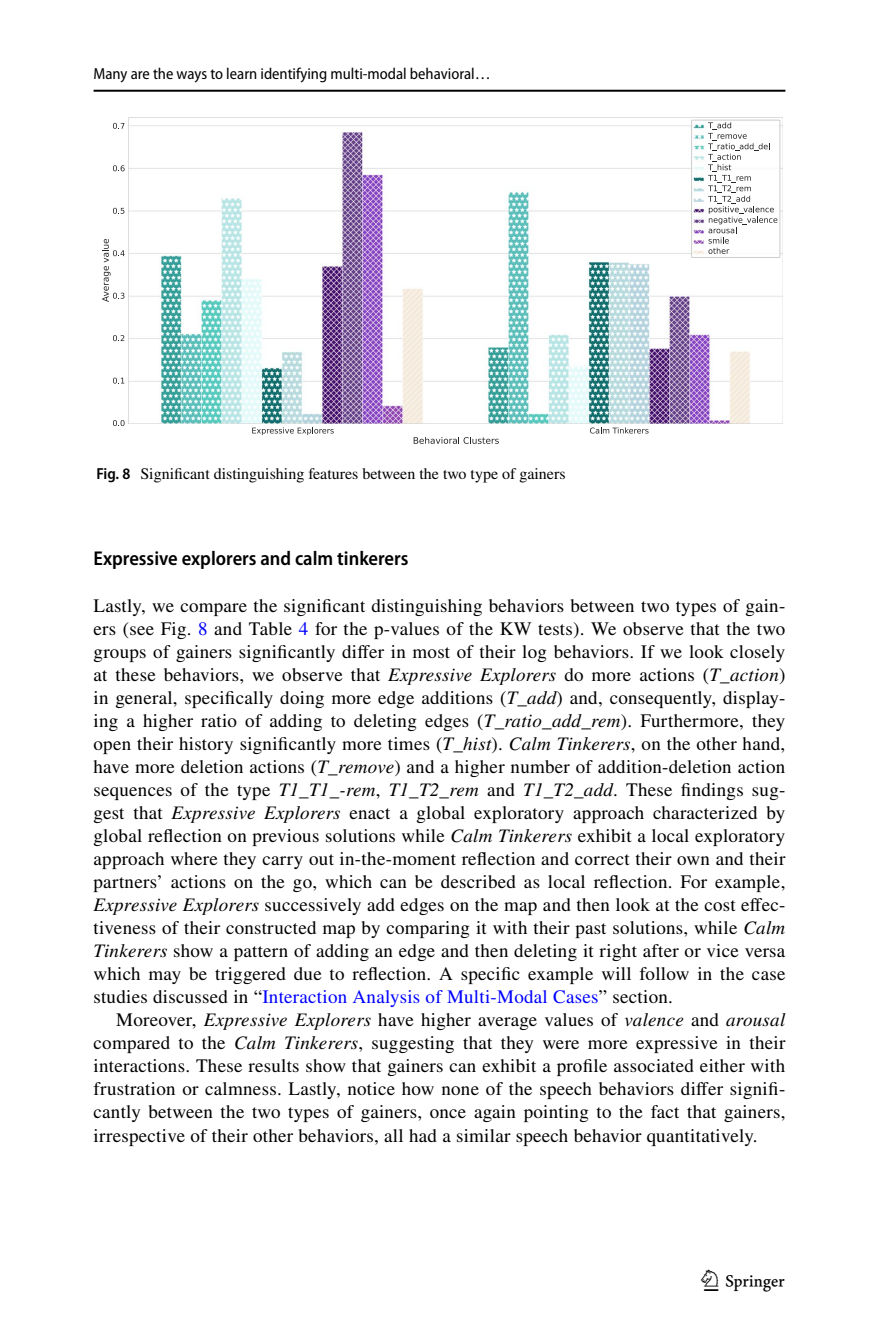
<style>
.page{position:relative;width:879px;height:1333px;background:#fff}
.page>*{position:absolute;margin:0;border:0;box-sizing:border-box;transform-origin:0 0}
.t1{font:30px "Springnew Regular 5";color:#000}
.t2{font:600 semi-condensed 20px "Myriad Pro";color:#000}
.t3{font:19px/23px "STIX";letter-spacing:.015em;color:#000;text-align:justify}
.t4{font:16px "STIX";color:#000}
.t5{font:16px "Myriad Pro Semi Cn 4";color:#000}
.s1{font-family:"Myriad Pro";font-weight:600;font-stretch:semi-condensed}
.s2{color:#00f}
.s3{font-style:italic}
</style>
<div class="page">
<hr style="left:94px;top:90px;width:691px;height:2px;background:#000">
<img style="left:129px;top:117px;width:653px;height:306px">
<svg style="left:252px;top:427px;width:82px;height:8px"></svg>
<svg style="left:590px;top:427px;width:58px;height:6px"></svg>
<svg style="left:414px;top:437px;width:85px;height:7px"></svg>
<svg style="left:113px;top:420px;width:12px;height:6px"></svg>
<svg style="left:113px;top:377px;width:11px;height:6px"></svg>
<svg style="left:113px;top:335px;width:11px;height:6px"></svg>
<svg style="left:113px;top:208px;width:11px;height:6px"></svg>
<svg style="left:113px;top:165px;width:12px;height:6px"></svg>
<svg style="left:113px;top:123px;width:11px;height:6px"></svg>
<svg style="left:102px;top:239px;width:23px;height:63px"></svg>
<div style="left:691px;top:120px;width:89px;height:138px;border:1px solid #ccc"></div>
<svg style="left:708px;top:122px;width:69px;height:132px"></svg>
<p class="t5" style="left:94px;top:65px;width:398px">Many are the ways to learn identifying multi-modal behavioral…</p>
<p class="t4" style="left:96px;top:462px;width:471px"><span class="s1">Fig. 8</span> Significant distinguishing features between the two type of gainers</p>
<p class="t2" style="left:94px;top:547px;width:316px">Expressive explorers and calm tinkerers</p>
<p class="t3" style="left:94px;top:595px;width:693px">Lastly, we compare the significant distinguishing behaviors between two types of gain&shy;ers (see Fig. <span class="s2">8</span> and Table <span class="s2">4</span> for the p-values of the KW tests). We observe that the two groups of gainers significantly differ in most of their log behaviors. If we look closely at these behaviors, we observe that <span class="s3">Expressive Explorers</span> do more actions (<span class="s3">T_action</span>) in general, specifically doing more edge additions (<span class="s3">T_add</span>) and, consequently, display&shy;ing a higher ratio of adding to deleting edges (<span class="s3">T_ratio_add_rem</span>). Furthermore, they open their history significantly more times (<span class="s3">T_hist</span>). <span class="s3">Calm Tinkerers</span>, on the other hand, have more deletion actions (<span class="s3">T_remove</span>) and a higher number of addition-deletion action sequences of the type <span class="s3">T1_T1_-rem</span>, <span class="s3">T1_T2_rem</span> and <span class="s3">T1_T2_add</span>. These findings sug&shy;gest that <span class="s3">Expressive Explorers</span> enact a global exploratory approach characterized by global reflection on previous solutions while <span class="s3">Calm Tinkerers</span> exhibit a local exploratory approach where they carry out in-the-moment reflection and correct their own and their partners’ actions on the go, which can be described as local reflection. For example, <span class="s3">Expressive Explorers</span> successively add edges on the map and then look at the cost effec&shy;tiveness of their constructed map by comparing it with their past solutions, while <span class="s3">Calm Tinkerers</span> show a pattern of adding an edge and then deleting it right after or vice versa which may be triggered due to reflection. A specific example will follow in the case studies discussed in “<span class="s2">Interaction Analysis of Multi-Modal Cases</span>” section.</p>
<p class="t3" style="left:94px;top:1009px;width:693px;text-indent:23px">Moreover, <span class="s3">Expressive Explorers</span> have higher average values of <span class="s3">valence</span> and <span class="s3">arousal </span>compared to the <span class="s3">Calm Tinkerers</span>, suggesting that they were more expressive in their interactions. These results show that gainers can exhibit a profile associated either with frustration or calmness. Lastly, notice how none of the speech behaviors differ signifi&shy;cantly between the two types of gainers, once again pointing to the fact that gainers, irrespective of their other behaviors, all had a similar speech behavior quantitatively.</p>
<h1 class="t1" style="left:704px;top:1269px;width:83px">1 3</h1>
</div>
